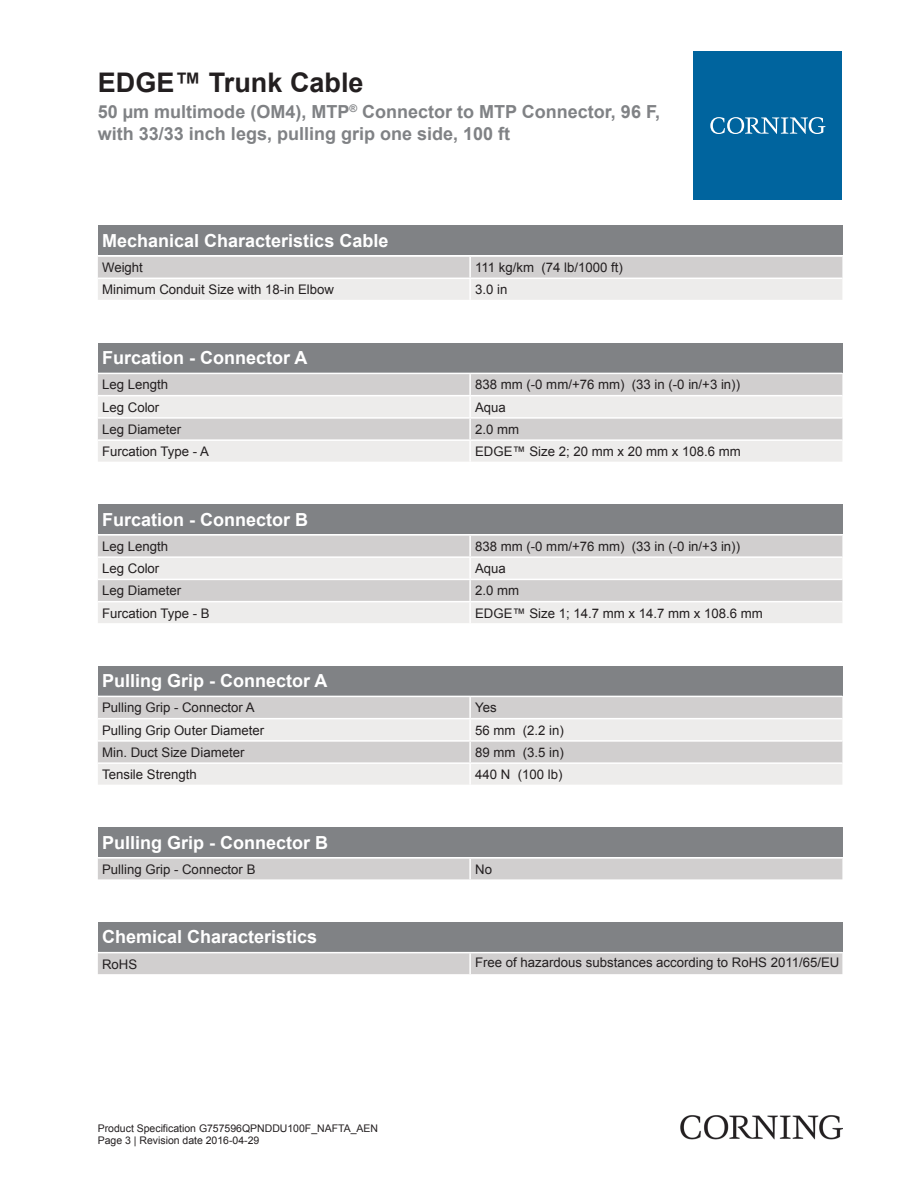
<style>
.page{position:relative;width:919px;height:1187px;background:#fff}
.page>*{position:absolute;margin:0;border:0;box-sizing:border-box;transform-origin:0 0}
.t1{font:700 27px "Arial";color:#231f20}
.t2{font:700 18px "Arial";color:#fff}
.t3{font:700 18px/21.6px "Arial";color:#808285}
.t4{font:13.2px "Arial";color:#231f20}
.t5{font:10.5px/12.6px "Arial";color:#231f20}
</style>
<div class="page">
<div style="left:98px;top:225px;width:744px;height:30px;background:#808285"></div>
<svg style="left:98px;top:257px;width:744px;height:43px;background:#dfdddd"></svg>
<hr style="left:469px;top:257px;width:2px;height:20px;background:#fff">
<hr style="left:469px;top:279px;width:2px;height:21px;background:#fff">
<hr style="left:98px;top:277px;width:372px;height:2px;background:#fff">
<hr style="left:470px;top:277px;width:372px;height:2px;background:#fff">
<div style="left:98px;top:343px;width:744px;height:29px;background:#808285"></div>
<div style="left:98px;top:374px;width:744px;height:21px;background:#d1cfcf"></div>
<svg style="left:98px;top:396px;width:744px;height:65px;background:#e4e2e2"></svg>
<hr style="left:469px;top:374px;width:2px;height:21px;background:#fff">
<hr style="left:469px;top:396px;width:2px;height:21px;background:#fff">
<hr style="left:469px;top:418px;width:2px;height:21px;background:#fff">
<hr style="left:469px;top:441px;width:2px;height:20px;background:#fff">
<hr style="left:98px;top:417px;width:372px;height:1px;background:#fff">
<hr style="left:470px;top:417px;width:372px;height:1px;background:#fff">
<hr style="left:98px;top:439px;width:372px;height:2px;background:#fff">
<hr style="left:470px;top:439px;width:372px;height:2px;background:#fff">
<div style="left:98px;top:504px;width:744px;height:30px;background:#808285"></div>
<div style="left:98px;top:535px;width:744px;height:21px;background:#d1cfcf"></div>
<svg style="left:98px;top:558px;width:744px;height:65px;background:#e3e2e1"></svg>
<hr style="left:469px;top:535px;width:2px;height:21px;background:#fff">
<hr style="left:469px;top:558px;width:2px;height:20px;background:#fff">
<hr style="left:469px;top:580px;width:2px;height:21px;background:#fff">
<hr style="left:469px;top:602px;width:2px;height:21px;background:#fff">
<hr style="left:98px;top:578px;width:372px;height:2px;background:#fff">
<hr style="left:470px;top:578px;width:372px;height:2px;background:#fff">
<hr style="left:98px;top:601px;width:372px;height:1px;background:#fff">
<hr style="left:470px;top:601px;width:372px;height:1px;background:#fff">
<div style="left:98px;top:665px;width:744px;height:30px;background:#808285"></div>
<div style="left:98px;top:697px;width:744px;height:20px;background:#d1cfcf"></div>
<svg style="left:98px;top:719px;width:744px;height:65px;background:#e4e3e2"></svg>
<hr style="left:469px;top:697px;width:2px;height:20px;background:#fff">
<hr style="left:469px;top:719px;width:2px;height:21px;background:#fff">
<hr style="left:469px;top:741px;width:2px;height:21px;background:#fff">
<hr style="left:469px;top:763px;width:2px;height:21px;background:#fff">
<hr style="left:98px;top:740px;width:372px;height:1px;background:#fff">
<hr style="left:470px;top:740px;width:372px;height:1px;background:#fff">
<hr style="left:98px;top:762px;width:372px;height:1px;background:#fff">
<hr style="left:470px;top:762px;width:372px;height:1px;background:#fff">
<div style="left:98px;top:827px;width:744px;height:30px;background:#808285"></div>
<div style="left:98px;top:858px;width:744px;height:21px;background:#d1cfcf"></div>
<hr style="left:469px;top:858px;width:2px;height:21px;background:#fff">
<div style="left:98px;top:922px;width:744px;height:29px;background:#808285"></div>
<div style="left:98px;top:953px;width:744px;height:21px;background:#d1cfcf"></div>
<hr style="left:469px;top:953px;width:2px;height:21px;background:#fff">
<div style="left:693px;top:51px;width:149px;height:149px;background:#00649e"></div>
<svg style="left:710px;top:117px;width:115px;height:17px"></svg>
<img style="left:680px;top:1115px;width:162px;height:24px">
<h1 class="t1" style="left:98px;top:64px;width:267px">EDGE™ Trunk Cable</h1>
<h2 class="t3" style="left:98px;top:102px;width:563px">50 µm multimode (OM4), MTP<sup>®</sup> Connector to MTP Connector, 96 F, with 33/33 inch legs, pulling grip one side, 100 ft</h2>
<h2 class="t2" style="left:102px;top:228px;width:288px">Mechanical Characteristics Cable</h2>
<p class="t4" style="left:102px;top:258px;width:42px">Weight</p>
<p class="t4" style="left:475px;top:258px;width:149px">111 kg/km (74 lb/1000 ft)</p>
<p class="t4" style="left:102px;top:281px;width:233px">Minimum Conduit Size with 18-in Elbow</p>
<p class="t4" style="left:475px;top:281px;width:34px">3.0 in</p>
<h2 class="t2" style="left:102px;top:346px;width:207px">Furcation - Connector A</h2>
<p class="t4" style="left:102px;top:376px;width:68px">Leg Length</p>
<p class="t4" style="left:475px;top:376px;width:266px">838 mm (-0 mm/+76 mm) (33 in (-0 in/+3 in))</p>
<p class="t4" style="left:102px;top:398px;width:59px">Leg Color</p>
<p class="t4" style="left:475px;top:398px;width:32px">Aqua</p>
<p class="t4" style="left:102px;top:420px;width:81px">Leg Diameter</p>
<p class="t4" style="left:475px;top:420px;width:46px">2.0 mm</p>
<p class="t4" style="left:102px;top:442px;width:108px">Furcation Type - A</p>
<p class="t4" style="left:475px;top:442px;width:267px">EDGE™ Size 2; 20 mm x 20 mm x 108.6 mm</p>
<h2 class="t2" style="left:102px;top:507px;width:208px">Furcation - Connector B</h2>
<p class="t4" style="left:102px;top:537px;width:68px">Leg Length</p>
<p class="t4" style="left:475px;top:537px;width:266px">838 mm (-0 mm/+76 mm) (33 in (-0 in/+3 in))</p>
<p class="t4" style="left:102px;top:559px;width:59px">Leg Color</p>
<p class="t4" style="left:475px;top:559px;width:32px">Aqua</p>
<p class="t4" style="left:102px;top:582px;width:81px">Leg Diameter</p>
<p class="t4" style="left:475px;top:582px;width:46px">2.0 mm</p>
<p class="t4" style="left:102px;top:604px;width:109px">Furcation Type - B</p>
<p class="t4" style="left:475px;top:604px;width:289px">EDGE™ Size 1; 14.7 mm x 14.7 mm x 108.6 mm</p>
<h2 class="t2" style="left:102px;top:669px;width:227px">Pulling Grip - Connector A</h2>
<p class="t4" style="left:102px;top:699px;width:154px">Pulling Grip - Connector A</p>
<p class="t4" style="left:475px;top:699px;width:23px">Yes</p>
<p class="t4" style="left:102px;top:721px;width:164px">Pulling Grip Outer Diameter</p>
<p class="t4" style="left:475px;top:721px;width:90px">56 mm (2.2 in)</p>
<p class="t4" style="left:102px;top:743px;width:144px">Min. Duct Size Diameter</p>
<p class="t4" style="left:475px;top:743px;width:90px">89 mm (3.5 in)</p>
<p class="t4" style="left:102px;top:765px;width:96px">Tensile Strength</p>
<p class="t4" style="left:475px;top:765px;width:89px">440 N (100 lb)</p>
<h2 class="t2" style="left:102px;top:830px;width:228px">Pulling Grip - Connector B</h2>
<p class="t4" style="left:102px;top:860px;width:155px">Pulling Grip - Connector B</p>
<p class="t4" style="left:475px;top:860px;width:18px">No</p>
<h2 class="t2" style="left:102px;top:925px;width:217px">Chemical Characteristics</h2>
<p class="t4" style="left:102px;top:955px;width:37px">RoHS</p>
<p class="t4" style="left:475px;top:953px;width:366px">Free of hazardous substances according to RoHS 2011/65/EU</p>
<p class="t5" style="left:98px;top:1121px;width:282px">Product Specification G757596QPNDDU100F_NAFTA_AEN<br>Page 3 | Revision date 2016-04-29</p>
</div>
